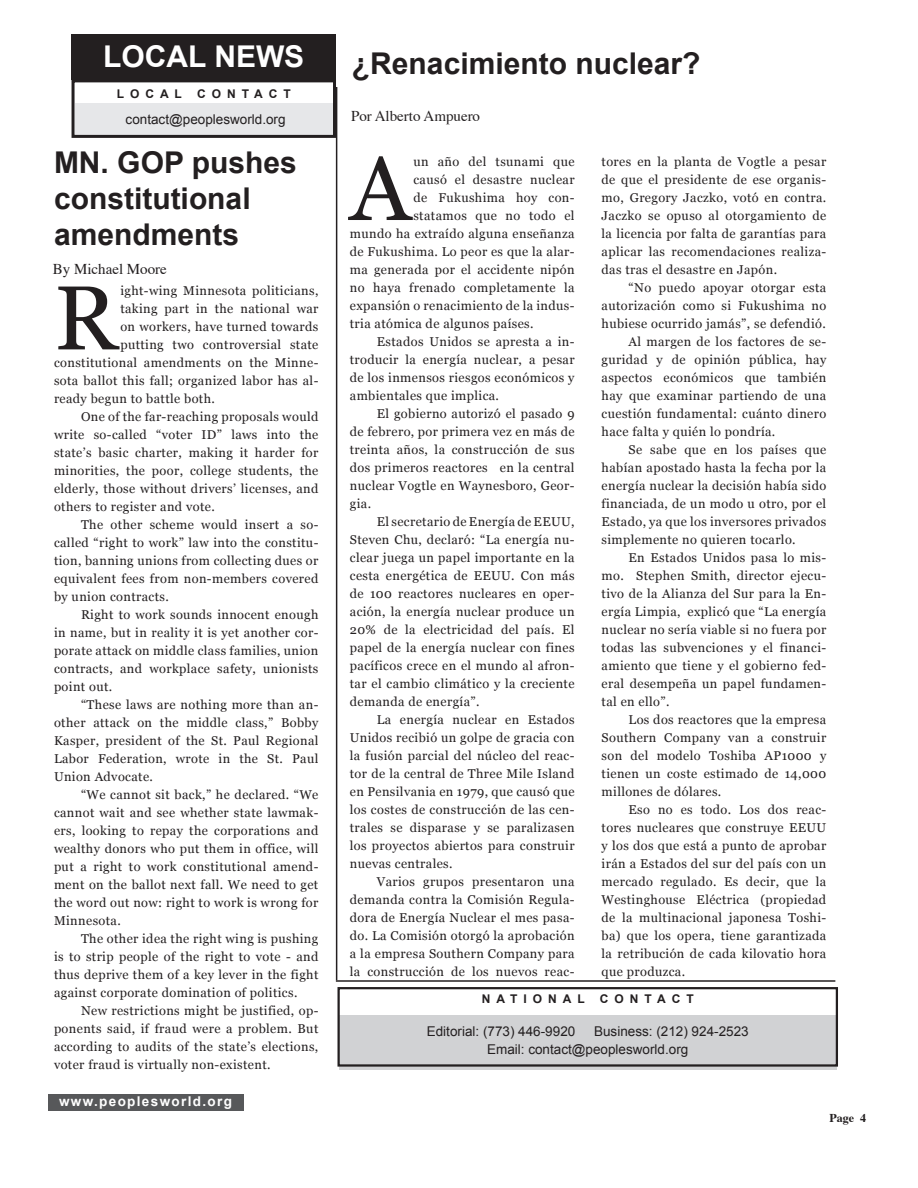
<style>
.page{position:relative;width:918px;height:1188px;background:#fff}
.page>*{position:absolute;margin:0;border:0;box-sizing:border-box;transform-origin:0 0}
.caps_paragraph{font:90.75px "Georgia";color:#231f20}
.title_arial-small{font:700 30px/36px "Arial";color:#231f20}
.t1{font:700 30px "Arial";color:#fff}
.by_line{font:15px "Times";color:#231f20}
.t2{font:13.5px/18px "Arial";color:#231f20}
.t3{font:700 13.5px "Arial";letter-spacing:.1em;color:#fff}
.body-text{font:12.75px/18px "Georgia";letter-spacing:.03em;color:#231f20;text-align:justify}
.caps_paragraph-2{font:12.75px "Georgia";letter-spacing:.03em;color:#231f20}
.quote{font:700 12px "Arial";letter-spacing:.5em;color:#231f20}
.by_line-2{font:700 12px "Times";color:#231f20}
</style>
<div class="page">
<hr style="left:336px;top:87px;width:1px;height:893px;background:#231f20">
<hr style="left:336px;top:980px;width:499px;height:2px;background:#231f20">
<div style="left:339px;top:1015px;width:498px;height:54px;background:#d1d2d4"></div>
<div style="left:338px;top:987px;width:500px;height:80px;border:2px solid #231f20"></div>
<div style="left:72px;top:35px;width:264px;height:45px;background:#231f20"></div>
<div style="left:48px;top:1094px;width:195px;height:16px;background:#57585a"></div>
<div style="left:75px;top:103px;width:257px;height:34px;background:#e6e7e9"></div>
<div style="left:72px;top:79px;width:264px;height:59px;border:3px solid #231f20"></div>
<p class="t1" style="left:103px;top:37px;width:203px">local news</p>
<p class="quote" style="left:117px;top:85px;width:12px">Lo</p>
<p class="quote" style="left:145px;top:85px;width:38px">cal</p>
<p class="quote" style="left:197px;top:85px;width:28px">c ont</p>
<p class="quote" style="left:254px;top:85px;width:35px">act</p>
<p class="t2" style="left:126px;top:110px;width:162px">contact@peoplesworld.org</p>
<p class="title_arial-small" style="left:54px;top:145px;width:244px">MN. GOP pushes constitutional amendments</p>
<p class="by_line" style="left:53px;top:255px;width:116px">By Michael Moore</p>
<p class="caps_paragraph" style="left:54px;top:263px;width:65px">R</p>
<p class="caps_paragraph-2" style="left:120px;top:283px;width:200px">ight-wing Minnesota politicians,</p>
<p class="caps_paragraph-2" style="left:120px;top:301px;width:200px">taking part in the national war</p>
<p class="caps_paragraph-2" style="left:120px;top:319px;width:200px">on workers, have turned towards</p>
<p class="caps_paragraph-2" style="left:120px;top:337px;width:200px">putting two controversial state</p>
<p class="caps_paragraph-2" style="left:54px;top:355px;width:266px">constitutional amendments on the Minne-</p>
<p class="caps_paragraph-2" style="left:54px;top:373px;width:266px">sota ballot this fall; organized labor has al-</p>
<p class="caps_paragraph-2" style="left:54px;top:391px;width:163px">ready begun to battle both.</p>
<p class="body-text" style="left:54px;top:408px;width:266px;text-indent:27px">One of the far-reaching proposals would write so-called “voter ID” laws into the state’s basic charter, making it harder for minorities, the poor, college students, the elderly, those without drivers’ licenses, and others to register and vote.</p>
<p class="body-text" style="left:54px;top:516px;width:266px;text-indent:27px">The other scheme would insert a so&shy;called “right to work” law into the constitu&shy;tion, banning unions from collecting dues or equivalent fees from non-members covered by union contracts.</p>
<p class="body-text" style="left:54px;top:606px;width:266px;text-indent:27px">Right to work sounds innocent enough in name, but in reality it is yet another cor&shy;porate attack on middle class families, union contracts, and workplace safety, unionists point out.</p>
<p class="body-text" style="left:54px;top:696px;width:266px;text-indent:27px">“These laws are nothing more than an&shy;other attack on the middle class,” Bobby Kasper, president of the St. Paul Regional Labor Federation, wrote in the St. Paul Union Advocate.</p>
<p class="body-text" style="left:54px;top:786px;width:266px;text-indent:27px">“We cannot sit back,” he declared. “We cannot wait and see whether state lawmak&shy;ers, looking to repay the corporations and wealthy donors who put them in office, will put a right to work constitutional amend&shy;ment on the ballot next fall. We need to get the word out now: right to work is wrong for Minnesota.</p>
<p class="body-text" style="left:54px;top:930px;width:266px;text-indent:27px">The other idea the right wing is pushing is to strip people of the right to vote - and thus deprive them of a key lever in the fight against corporate domination of politics.</p>
<p class="body-text" style="left:54px;top:1002px;width:266px;text-indent:27px">New restrictions might be justified, op&shy;ponents said, if fraud were a problem. But according to audits of the state’s elections, voter fraud is virtually non-existent.</p>
<p class="t3" style="left:59px;top:1093px;width:174px">www.peoplesworld.org</p>
<p class="title_arial-small" style="left:352px;top:47px;width:350px">¿Renacimiento nuclear?</p>
<p class="by_line" style="left:351px;top:102px;width:131px">Por Alberto Ampuero</p>
<p class="caps_paragraph" style="left:350px;top:134px;width:62px">A</p>
<p class="caps_paragraph-2" style="left:413px;top:154px;width:163px">un año del tsunami que</p>
<p class="caps_paragraph-2" style="left:413px;top:172px;width:163px">causó el desastre nuclear</p>
<p class="caps_paragraph-2" style="left:413px;top:190px;width:163px">de Fukushima hoy con-</p>
<p class="caps_paragraph-2" style="left:413px;top:208px;width:163px">statamos que no todo el</p>
<p class="caps_paragraph-2" style="left:350px;top:226px;width:226px">mundo ha extraído alguna enseñanza</p>
<p class="caps_paragraph-2" style="left:350px;top:244px;width:226px">de Fukushima. Lo peor es que la alar-</p>
<p class="caps_paragraph-2" style="left:350px;top:262px;width:226px">ma generada por el accidente nipón</p>
<p class="caps_paragraph-2" style="left:350px;top:280px;width:226px">no haya frenado completamente la</p>
<p class="caps_paragraph-2" style="left:350px;top:298px;width:226px">expansión o renacimiento de la indus-</p>
<p class="caps_paragraph-2" style="left:350px;top:316px;width:185px">tria atómica de algunos países.</p>
<p class="body-text" style="left:350px;top:333px;width:226px;text-indent:27px">Estados Unidos se apresta a in&shy;troducir la energía nuclear, a pesar de los inmensos riesgos económicos y ambientales que implica.</p>
<p class="body-text" style="left:350px;top:405px;width:226px;text-indent:27px">El gobierno autorizó el pasado 9 de febrero, por primera vez en más de treinta años, la construcción de sus dos primeros reactores en la central nuclear Vogtle en Waynesboro, Geor&shy;gia.</p>
<p class="body-text" style="left:350px;top:513px;width:226px;text-indent:27px">El secretario de Energía de EEUU, Steven Chu, declaró: “La energía nu&shy;clear juega un papel importante en la cesta energética de EEUU. Con más de 100 reactores nucleares en oper&shy;ación, la energía nuclear produce un 20% de la electricidad del país. El papel de la energía nuclear con fines pacíficos crece en el mundo al afron&shy;tar el cambio climático y la creciente demanda de energía”.</p>
<p class="body-text" style="left:350px;top:711px;width:226px;text-indent:27px">La energía nuclear en Estados Unidos recibió un golpe de gracia con la fusión parcial del núcleo del reac&shy;tor de la central de Three Mile Island en Pensilvania en 1979, que causó que los costes de construcción de las cen&shy;trales se disparase y se paralizasen los proyectos abiertos para construir nuevas centrales.</p>
<p class="body-text" style="left:350px;top:873px;width:226px;text-indent:27px">Varios grupos presentaron una demanda contra la Comisión Regula&shy;dora de Energía Nuclear el mes pasa&shy;do. La Comisión otorgó la aprobación a la empresa Southern Company para la construcción de los nuevos reac-</p>
<p class="body-text" style="left:602px;top:153px;width:226px">tores en la planta de Vogtle a pesar de que el presidente de ese organis&shy;mo, Gregory Jaczko, votó en contra.<br>Jaczko se opuso al otorgamiento de la licencia por falta de garantías para aplicar las recomendaciones realiza&shy;das tras el desastre en Japón.</p>
<p class="body-text" style="left:602px;top:279px;width:226px;text-indent:27px">“No puedo apoyar otorgar esta autorización como si Fukushima no hubiese ocurrido jamás”, se defendió.</p>
<p class="body-text" style="left:602px;top:333px;width:226px;text-indent:27px">Al margen de los factores de se&shy;guridad y de opinión pública, hay aspectos económicos que también hay que examinar partiendo de una cuestión fundamental: cuánto dinero hace falta y quién lo pondría.</p>
<p class="body-text" style="left:602px;top:441px;width:226px;text-indent:27px">Se sabe que en los países que habían apostado hasta la fecha por la energía nuclear la decisión había sido financiada, de un modo u otro, por el Estado, ya que los inversores privados simplemente no quieren tocarlo.</p>
<p class="body-text" style="left:602px;top:549px;width:226px;text-indent:27px">En Estados Unidos pasa lo mis&shy;mo. Stephen Smith, director ejecu&shy;tivo de la Alianza del Sur para la En&shy;ergía Limpia, explicó que “La energía nuclear no sería viable si no fuera por todas las subvenciones y el financi&shy;amiento que tiene y el gobierno fed&shy;eral desempeña un papel fundamen&shy;tal en ello”.</p>
<p class="body-text" style="left:602px;top:711px;width:226px;text-indent:27px">Los dos reactores que la empresa Southern Company van a construir son del modelo Toshiba AP1000 y tienen un coste estimado de 14,000 millones de dólares.</p>
<p class="body-text" style="left:602px;top:801px;width:226px;text-indent:27px">Eso no es todo. Los dos reac&shy;tores nucleares que construye EEUU y los dos que está a punto de aprobar irán a Estados del sur del país con un mercado regulado. Es decir, que la Westinghouse Eléctrica (propiedad de la multinacional japonesa Toshi&shy;ba) que los opera, tiene garantizada la retribución de cada kilovatio hora que produzca.</p>
<p class="quote" style="left:482px;top:991px;width:41px">n ation</p>
<p class="quote" style="left:563px;top:991px;width:23px">a l</p>
<p class="quote" style="left:600px;top:991px;width:28px">c ont</p>
<p class="quote" style="left:657px;top:991px;width:35px">act</p>
<p class="t2" style="left:427px;top:1022px;width:150px">Editorial: (773) 446-9920</p>
<p class="t2" style="left:487px;top:1022px;width:263px;text-indent:107px">Business: (212) 924-2523<br>Email: contact@peoplesworld.org</p>
<p class="by_line-2" style="left:829px;top:1106px;width:38px">Page 4</p>
</div>
